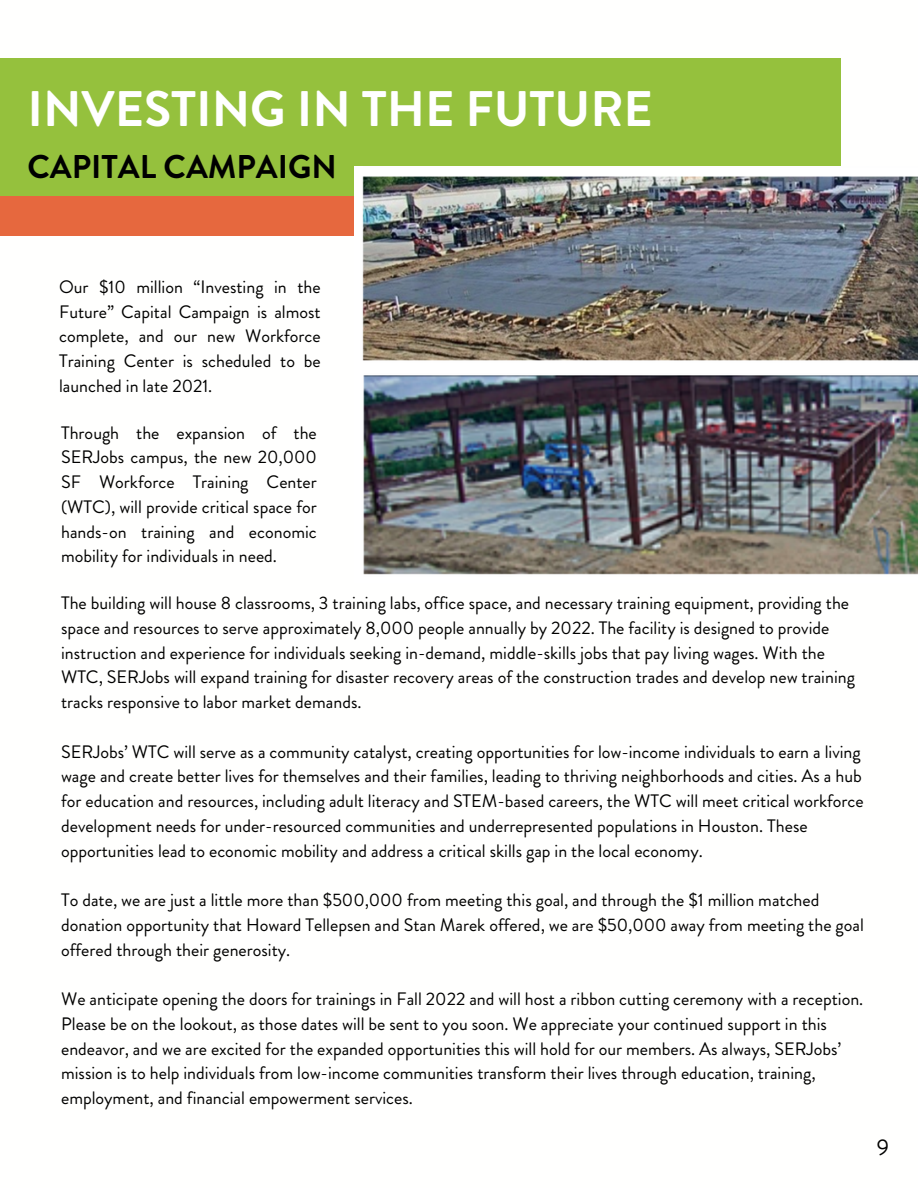
<style>
.page{position:relative;width:918px;height:1188px;background:#fff}
.page>*{position:absolute;margin:0;border:0;box-sizing:border-box;transform-origin:0 0}
.t1{font:700 49.95px "Brandon Grotesque";color:#fff}
.t2{font:700 32.85px "Brandon Grotesque";color:#000}
.t3{font:22.5px "Brandon Grotesque";color:#000}
.t4{font:18px/24.8px "Brandon Grotesque";color:#000}
</style>
<div class="page">
<div style="left:0;top:98px;width:459px;height:138px;background:#e6683e"></div>
<div style="left:0;top:58px;width:841px;height:138px;background:#95c13d"></div>
<img style="left:355px;top:167px;width:563px;height:408px">
<p class="t1" style="left:28px;top:73px;width:627px">INVESTING IN THE FUTURE</p>
<p class="t2" style="left:28px;top:143px;width:311px">CAPITAL CAMPAIGN</p>
<p class="t4" style="left:59px;top:275px;width:263px;text-align:justify">Our $10 million “Investing in the Future” Capital Campaign is almost complete, and our new Workforce Training Center is scheduled to be launched in late 2021.</p>
<p class="t4" style="left:61px;top:420px;width:257px;text-align:justify">Through the expansion of the SERJobs campus, the new 20,000<br>SF Workforce Training Center (WTC), will provide critical space for hands-on training and economic mobility for individuals in need.</p>
<p class="t4" style="left:61px;top:591px;width:795px">The building will house 8 classrooms, 3 training labs, office space, and necessary training equipment, providing the space and resources to serve approximately 8,000 people annually by 2022. The facility is designed to provide instruction and experience for individuals seeking in-demand, middle-skills jobs that pay living wages. With the WTC, SERJobs will expand training for disaster recovery areas of the construction trades and develop new training tracks responsive to labor market demands.</p>
<p class="t4" style="left:61px;top:739px;width:804px">SERJobs’ WTC will serve as a community catalyst, creating opportunities for low-income individuals to earn a living wage and create better lives for themselves and their families, leading to thriving neighborhoods and cities. As a hub for education and resources, including adult literacy and STEM-based careers, the WTC will meet critical workforce development needs for under-resourced communities and underrepresented populations in Houston. These opportunities lead to economic mobility and address a critical skills gap in the local economy.</p>
<p class="t4" style="left:61px;top:888px;width:804px">To date, we are just a little more than $500,000 from meeting this goal, and through the $1 million matched donation opportunity that Howard Tellepsen and Stan Marek offered, we are $50,000 away from meeting the goal offered through their generosity.</p>
<p class="t4" style="left:61px;top:987px;width:804px">We anticipate opening the doors for trainings in Fall 2022 and will host a ribbon cutting ceremony with a reception.<br>Please be on the lookout, as those dates will be sent to you soon. We appreciate your continued support in this endeavor, and we are excited for the expanded opportunities this will hold for our members. As always, SERJobs’ mission is to help individuals from low-income communities transform their lives through education, training, employment, and financial empowerment services.</p>
<p class="t3" style="left:877px;top:1132px;width:14px">9</p>
</div>
